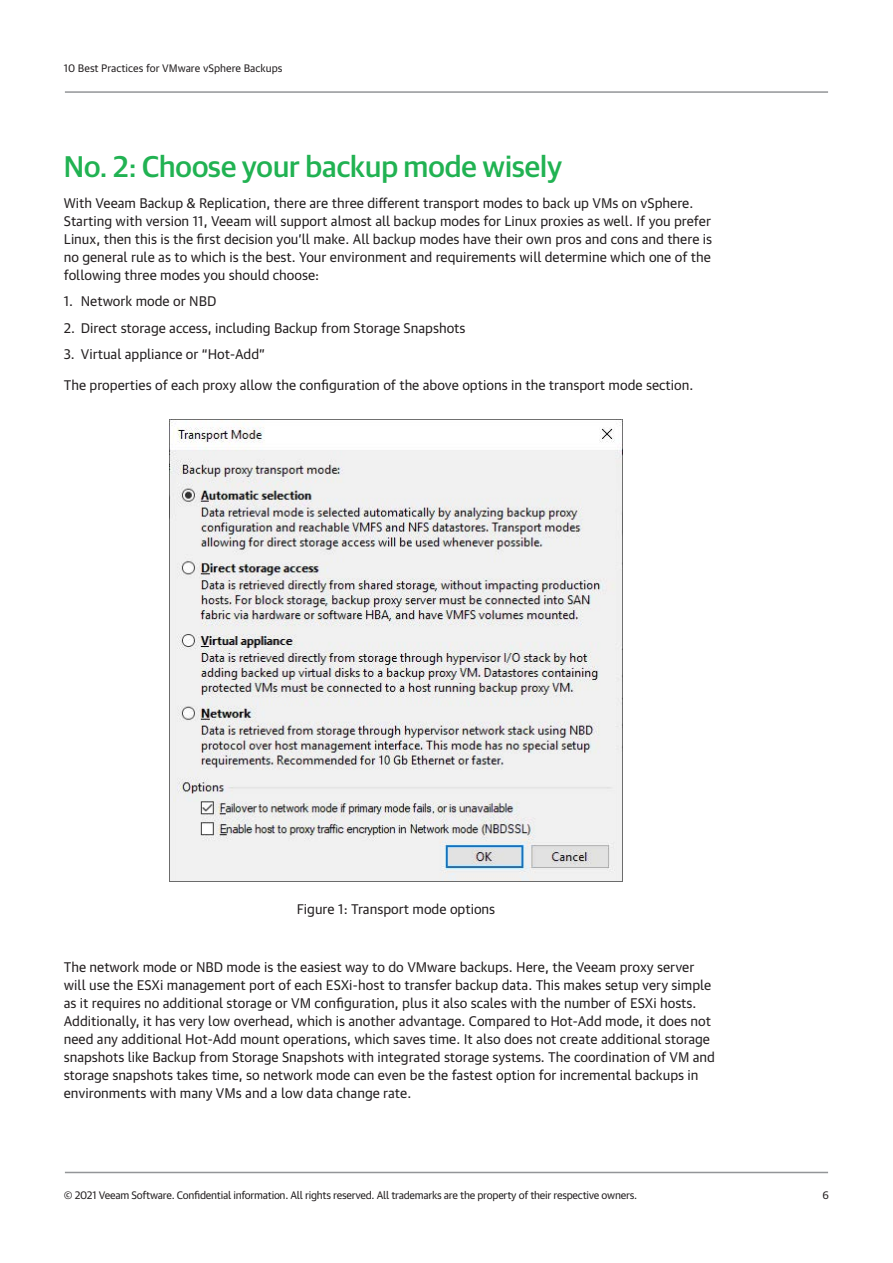
<style>
.page{position:relative;width:893px;height:1263px;background:#fff}
.page>*{position:absolute;margin:0;border:0;box-sizing:border-box;transform-origin:0 0}
.Subtitle_1_level{font:500 30px "Guardian Sans Cy";color:#21b252}
.Basic_body_text{font:13.5px/18px "Guardian Text Sans Cy";color:#231f20}
.podpis{font:13.5px "Guardian Text Sans Cy";color:#231f20}
.t1{font:10.5px "Guardian Text Sans Cy";letter-spacing:-.025em;color:#231f20}
.t2{font:10.5px "Guardian Text Sans Cy";color:#231f20}
</style>
<div class="page">
<hr style="left:65px;top:91px;width:763px;height:2px;background:#939598">
<hr style="left:65px;top:1172px;width:763px;height:1px;background:#939598">
<img style="left:169px;top:420px;width:454px;height:462px">
<p class="t2" style="left:64px;top:60px;width:220px">10 Best Practices for VMware vSphere Backups</p>
<p class="Subtitle_1_level" style="left:64px;top:145px;width:500px">No. 2: Choose your backup mode wisely</p>
<p class="Basic_body_text" style="left:64px;top:193px;width:650px">With Veeam Backup &amp; Replication, there are three different transport modes to back up VMs on vSphere.<br>Starting with version 11, Veeam will support almost all backup modes for Linux proxies as well. If you prefer Linux, then this is the first decision you’ll make. All backup modes have their own pros and cons and there is no general rule as to which is the best. Your environment and requirements will determine which one of the following three modes you should choose:</p>
<p class="Basic_body_text" style="left:64px;top:291px;width:154px">1. Network mode or NBD</p>
<p class="Basic_body_text" style="left:64px;top:318px;width:403px">2. Direct storage access, including Backup from Storage Snapshots</p>
<p class="Basic_body_text" style="left:64px;top:344px;width:203px">3. Virtual appliance or “Hot-Add”</p>
<p class="Basic_body_text" style="left:64px;top:375px;width:629px">The properties of each proxy allow the configuration of the above options in the transport mode section.</p>
<p class="podpis" style="left:297px;top:898px;width:200px">Figure 1: Transport mode options</p>
<p class="Basic_body_text" style="left:64px;top:956px;width:653px">The network mode or NBD mode is the easiest way to do VMware backups. Here, the Veeam proxy server will use the ESXi management port of each ESXi-host to transfer backup data. This makes setup very simple as it requires no additional storage or VM configuration, plus it also scales with the number of ESXi hosts.<br>Additionally, it has very low overhead, which is another advantage. Compared to Hot-Add mode, it does not need any additional Hot-Add mount operations, which saves time. It also does not create additional storage snapshots like Backup from Storage Snapshots with integrated storage systems. The coordination of VM and storage snapshots takes time, so network mode can even be the fastest option for incremental backups in environments with many VMs and a low data change rate.</p>
<p class="t1" style="left:64px;top:1186px;width:575px">© 2021 Veeam Software. Confidential information. All rights reserved. All trademarks are the property of their respective owners.</p>
<p class="t1" style="left:823px;top:1186px;width:8px">6</p>
</div>
